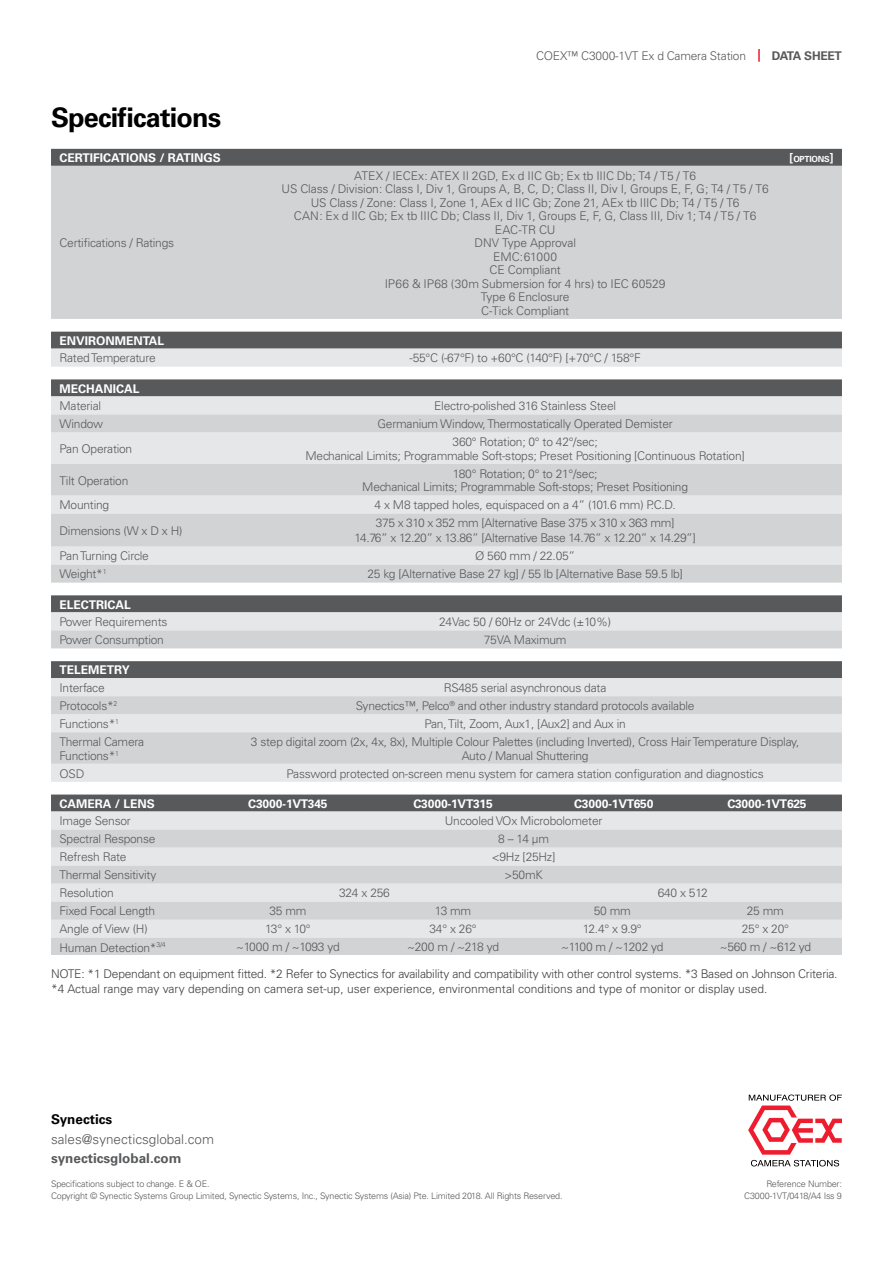
<style>
.page{position:relative;width:893px;height:1263px;background:#fff}
.page>*{position:absolute;margin:0;border:0;box-sizing:border-box;transform-origin:0 0}
.t1{font:700 27px "Univers";letter-spacing:-.03em;color:#000}
.t2{font:300 13.5px "Univers";color:#58595b}
.t3{font:700 13.5px "Univers";color:#58595b}
.t4{font:700 13.5px "Univers";color:#000}
.t5{font:300 12px/13.5px "Univers";letter-spacing:-.02em;color:#58595b;text-align:center}
.t6{font:300 12px/15px "Univers";letter-spacing:-.02em;color:#414042}
.t7{font:700 12px "Univers";color:#fff}
.t8{font:700 12px "Univers";letter-spacing:-.02em;color:#fff}
.t9{font:300 12px "Univers";letter-spacing:-.04em;color:#58595b}
.t10{font:700 12px "Univers";letter-spacing:-.02em;color:#58595b}
.t11{font:300 9px/12px "Univers";letter-spacing:-.02em;color:#58595b;text-align:right}
.t12{font:700 8.4px "Univers";letter-spacing:-.03em;color:#fff}
.s1{font-size:12px}
</style>
<div class="page">
<svg style="left:758px;top:49px;width:2px;height:13px"></svg>
<svg style="left:51px;top:149px;width:791px;height:200px;fill:#58595b"></svg>
<div style="left:51px;top:166px;width:791px;height:153px;background:#d1d3d4"></div>
<div style="left:51px;top:349px;width:791px;height:18px;background:#e6e7e8"></div>
<div style="left:51px;top:379px;width:791px;height:17px;background:#58595b"></div>
<div style="left:51px;top:396px;width:791px;height:18px;background:#e6e7e8"></div>
<svg style="left:51px;top:414px;width:791px;height:169px;background:#d9dbdc"></svg>
<svg style="left:51px;top:595px;width:791px;height:53px;background:#b2b3b5"></svg>
<div style="left:51px;top:661px;width:791px;height:17px;background:#58595b"></div>
<div style="left:51px;top:678px;width:791px;height:104px;background:#e6e7e8"></div>
<svg style="left:51px;top:696px;width:791px;height:68px;background:#d6d8d9"></svg>
<div style="left:51px;top:794px;width:791px;height:17px;background:#58595b"></div>
<div style="left:51px;top:811px;width:791px;height:18px;background:#e6e7e8"></div>
<svg style="left:51px;top:829px;width:791px;height:126px;background:#dadbdc"></svg>
<svg style="left:748px;top:1094px;width:94px;height:72px"></svg>
<p class="t5" style="left:536px;top:49px;width:211px">COEX™ C3000-1VT Ex d Camera Station</p>
<p class="t10" style="left:772px;top:48px;width:72px">DATA SHEET</p>
<h1 class="t1" style="left:51px;top:101px;width:172px">Specifications</h1>
<p class="t7" style="left:60px;top:151px;width:163px">CERTIFICATIONS / RATINGS</p>
<p class="t12" style="left:790px;top:154px;width:45px"><span class="s1">[</span>OPTIONS<span class="s1">]</span></p>
<p class="t5" style="left:60px;top:236px;width:116px">Certifications / Ratings</p>
<p class="t5" style="left:282px;top:169px;width:489px">ATEX / IECEx: ATEX II 2GD, Ex d IIC Gb; Ex tb IIIC Db; T4 / T5 / T6<br>US Class / Division: Class I, Div 1, Groups A, B, C, D; Class II, Div I, Groups E, F, G; T4 / T5 / T6<br>US Class / Zone: Class I, Zone 1, AEx d IIC Gb; Zone 21, AEx tb IIIC Db; T4 / T5 / T6<br>CAN: Ex d IIC Gb; Ex tb IIIC Db; Class II, Div 1, Groups E, F, G, Class III, Div 1; T4 / T5 / T6<br>EAC-TR CU<br>DNV Type Approval<br>EMC:61000<br>CE Compliant<br>IP66 &amp; IP68 (30m Submersion for 4 hrs) to IEC 60529<br>Type 6 Enclosure<br>C-Tick Compliant</p>
<p class="t7" style="left:60px;top:334px;width:106px">ENVIRONMENTAL</p>
<p class="t5" style="left:60px;top:351px;width:98px">Rated Temperature</p>
<p class="t5" style="left:410px;top:351px;width:233px">-55°C (-67°F) to +60°C (140°F) [+70°C / 158°F</p>
<p class="t7" style="left:60px;top:381px;width:82px">MECHANICAL</p>
<p class="t5" style="left:60px;top:399px;width:43px">Material</p>
<p class="t5" style="left:434px;top:399px;width:183px">Electro-polished 316 Stainless Steel</p>
<p class="t5" style="left:60px;top:417px;width:45px">Window</p>
<p class="t5" style="left:378px;top:417px;width:297px">Germanium Window, Thermostatically Operated Demister</p>
<p class="t5" style="left:60px;top:442px;width:74px">Pan Operation</p>
<p class="t5" style="left:306px;top:435px;width:441px">360° Rotation; 0° to 42°/sec;<br>Mechanical Limits; Programmable Soft-stops; Preset Positioning [Continuous Rotation]</p>
<p class="t5" style="left:60px;top:473px;width:70px">Tilt Operation</p>
<p class="t5" style="left:362px;top:467px;width:327px">180° Rotation; 0° to 21°/sec;<br>Mechanical Limits; Programmable Soft-stops; Preset Positioning</p>
<p class="t5" style="left:60px;top:498px;width:51px">Mounting</p>
<p class="t5" style="left:375px;top:498px;width:303px">4 x M8 tapped holes, equispaced on a 4” (101.6 mm) P.C.D.</p>
<p class="t5" style="left:60px;top:524px;width:124px">Dimensions (W x D x H)</p>
<p class="t5" style="left:354px;top:516px;width:343px;line-height:15px">375 x 310 x 352 mm [Alternative Base 375 x 310 x 363 mm]<br>14.76” x 12.20” x 13.86” [Alternative Base 14.76” x 12.20” x 14.29”]</p>
<p class="t5" style="left:60px;top:549px;width:91px">Pan Turning Circle</p>
<p class="t5" style="left:475px;top:549px;width:102px">Ø 560 mm / 22.05”</p>
<p class="t5" style="left:60px;top:567px;width:49px">Weight*<sup>1</sup></p>
<p class="t5" style="left:367px;top:567px;width:317px">25 kg [Alternative Base 27 kg] / 55 lb [Alternative Base 59.5 lb]</p>
<p class="t7" style="left:60px;top:597px;width:73px">ELECTRICAL</p>
<p class="t5" style="left:60px;top:615px;width:109px">Power Requirements</p>
<p class="t5" style="left:439px;top:615px;width:173px">24Vac 50 / 60Hz or 24Vdc (±10%)</p>
<p class="t5" style="left:60px;top:633px;width:106px">Power Consumption</p>
<p class="t5" style="left:484px;top:633px;width:84px">75VA Maximum</p>
<p class="t7" style="left:60px;top:663px;width:72px">TELEMETRY</p>
<p class="t5" style="left:60px;top:681px;width:47px">Interface</p>
<p class="t5" style="left:444px;top:681px;width:164px">RS485 serial asynchronous data</p>
<p class="t5" style="left:60px;top:699px;width:59px">Protocols*<sup>2</sup></p>
<p class="t5" style="left:356px;top:699px;width:340px">Synectics™, Pelco<sup>®</sup> and other industry standard protocols available</p>
<p class="t5" style="left:60px;top:717px;width:61px">Functions*<sup>1</sup></p>
<p class="t5" style="left:424px;top:717px;width:203px">Pan, Tilt, Zoom, Aux1, [Aux2] and Aux in</p>
<p class="t5" style="left:60px;top:735px;width:86px;text-align:left">Thermal Camera<br>Functions*<sup>1</sup></p>
<p class="t5" style="left:251px;top:735px;width:550px">3 step digital zoom (2x, 4x, 8x), Multiple Colour Palettes (including Inverted), Cross Hair Temperature Display,<br>Auto / Manual Shuttering</p>
<p class="t5" style="left:60px;top:766px;width:26px">OSD</p>
<p class="t5" style="left:287px;top:766px;width:479px">Password protected on-screen menu system for camera station configuration and diagnostics</p>
<p class="t7" style="left:60px;top:796px;width:97px">CAMERA / LENS</p>
<p class="t8" style="left:248px;top:796px;width:81px">C3000-1VT345</p>
<p class="t8" style="left:413px;top:796px;width:81px">C3000-1VT315</p>
<p class="t8" style="left:574px;top:796px;width:81px">C3000-1VT650</p>
<p class="t8" style="left:727px;top:796px;width:81px">C3000-1VT625</p>
<p class="t5" style="left:60px;top:814px;width:73px">Image Sensor</p>
<p class="t5" style="left:445px;top:814px;width:159px">Uncooled VOx Microbolometer</p>
<p class="t5" style="left:60px;top:832px;width:97px">Spectral Response</p>
<p class="t5" style="left:498px;top:832px;width:52px">8 – 14 µm</p>
<p class="t5" style="left:60px;top:850px;width:69px">Refresh Rate</p>
<p class="t5" style="left:492px;top:850px;width:65px">&lt;9Hz [25Hz]</p>
<p class="t5" style="left:60px;top:868px;width:99px">Thermal Sensitivity</p>
<p class="t5" style="left:504px;top:868px;width:40px">&gt;50mK</p>
<p class="t5" style="left:60px;top:886px;width:56px">Resolution</p>
<p class="t5" style="left:339px;top:886px;width:52px">324 x 256</p>
<p class="t5" style="left:658px;top:886px;width:52px">640 x 512</p>
<p class="t5" style="left:60px;top:904px;width:97px">Fixed Focal Length</p>
<p class="t5" style="left:269px;top:904px;width:39px">35 mm</p>
<p class="t5" style="left:435px;top:904px;width:38px">13 mm</p>
<p class="t5" style="left:594px;top:904px;width:39px">50 mm</p>
<p class="t5" style="left:747px;top:904px;width:39px">25 mm</p>
<p class="t5" style="left:60px;top:922px;width:90px">Angle of View (H)</p>
<p class="t5" style="left:265px;top:922px;width:47px">13° x 10°</p>
<p class="t5" style="left:430px;top:922px;width:49px">34° x 26°</p>
<p class="t5" style="left:583px;top:922px;width:61px">12.4° x 9.9°</p>
<p class="t5" style="left:742px;top:922px;width:49px">25° x 20°</p>
<p class="t5" style="left:60px;top:940px;width:108px">Human Detection*<sup>3/4</sup></p>
<p class="t5" style="left:236px;top:940px;width:105px">~1000 m / ~1093 yd</p>
<p class="t5" style="left:407px;top:940px;width:93px">~200 m / ~218 yd</p>
<p class="t9" style="left:561px;top:940px;width:104px">~1100 m / ~1202 yd</p>
<p class="t5" style="left:720px;top:940px;width:93px">~560 m / ~612 yd</p>
<p class="t6" style="left:51px;top:966px;width:788px">NOTE: *1 Dependant on equipment fitted. *2 Refer to Synectics for availability and compatibility with other control systems. *3 Based on Johnson Criteria. *4 Actual range may vary depending on camera set-up, user experience, environmental conditions and type of monitor or display used.</p>
<p class="t4" style="left:51px;top:1111px;width:63px">Synectics</p>
<p class="t2" style="left:51px;top:1131px;width:165px">sales@synecticsglobal.com</p>
<p class="t3" style="left:51px;top:1150px;width:132px">synecticsglobal.com</p>
<p class="t11" style="left:51px;top:1178px;width:513px;text-align:left">Specifications subject to change. E &amp; OE.<br>Copyright © Synectic Systems Group Limited, Synectic Systems, Inc., Synectic Systems (Asia) Pte. Limited 2018. All Rights Reserved.</p>
<p class="t11" style="left:744px;top:1178px;width:99px">Reference Number:<br>C3000-1VT/0418/A4 Iss 9</p>
</div>
